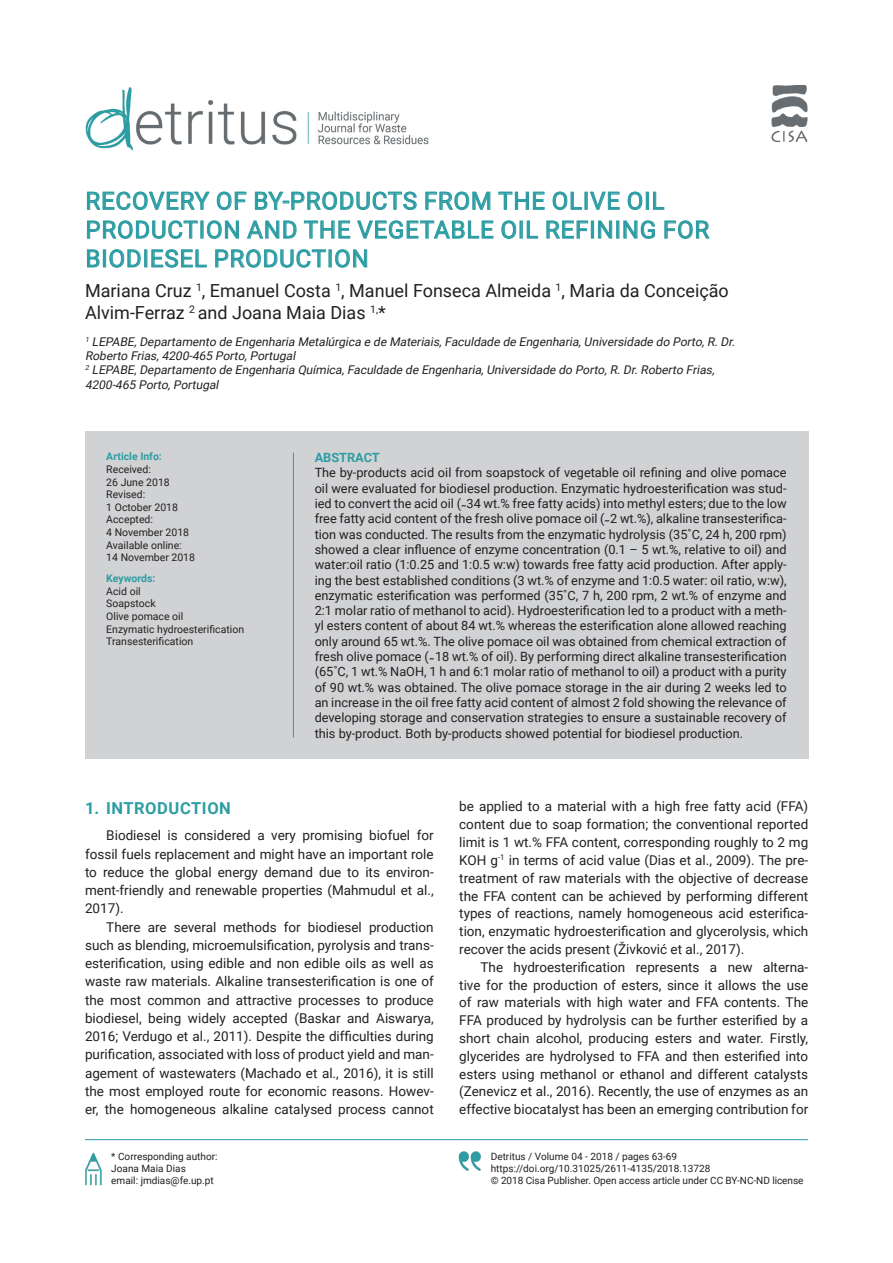
<style>
.page{position:relative;width:893px;height:1263px;background:#fff}
.page>*{position:absolute;margin:0;border:0;box-sizing:border-box;transform-origin:0 0}
.Stile_Titolo_articol{font:24px "Roboto";letter-spacing:.035em;color:#2d9da3}
.Autori{font:18px "Roboto";color:#231f20}
.t1{font:700 16.5px "Roboto";letter-spacing:.035em;color:#2d9da3}
.t2{font:13.5px/17.9px "Roboto";color:#231f20;text-align:justify}
.t3{font:12.75px/15.3px "Roboto";color:#231f20;text-align:justify}
.Nessuno{font:700 12.75px "Roboto";color:#2d9da3}
.Autori-2{font:italic 12px "Roboto";color:#231f20}
.t4{font:10.5px "Roboto";color:#231f20}
.t5{font:700 10.5px "Roboto";color:#2d9da3}
.t6{font:10.05px/12px "Roboto";color:#231f20}
.s1{font-family:"Arial"}
</style>
<div class="page">
<img style="left:771px;top:85px;width:37px;height:57px">
<img style="left:85px;top:87px;width:344px;height:64px">
<hr style="left:85px;top:1139px;width:723px;height:1px;background:#2d9da3">
<img style="left:458px;top:1151px;width:23px;height:20px">
<img style="left:85px;top:1152px;width:17px;height:34px">
<svg style="left:87px;top:192px;width:123px;height:18px"></svg>
<svg style="left:217px;top:192px;width:29px;height:18px"></svg>
<svg style="left:255px;top:192px;width:162px;height:18px"></svg>
<svg style="left:425px;top:192px;width:65px;height:18px"></svg>
<svg style="left:498px;top:192px;width:47px;height:18px"></svg>
<svg style="left:553px;top:192px;width:67px;height:18px"></svg>
<svg style="left:628px;top:192px;width:14px;height:18px"></svg>
<div style="left:646px;top:192px;width:3px;height:18px;border:1px solid #2d9da3"></div>
<svg style="left:653px;top:192px;width:11px;height:18px"></svg>
<svg style="left:87px;top:220px;width:152px;height:19px"></svg>
<svg style="left:247px;top:221px;width:49px;height:18px"></svg>
<svg style="left:304px;top:221px;width:46px;height:18px"></svg>
<svg style="left:357px;top:220px;width:136px;height:19px"></svg>
<svg style="left:502px;top:220px;width:14px;height:19px"></svg>
<div style="left:520px;top:221px;width:3px;height:17px;border:1px solid #2d9da3"></div>
<svg style="left:527px;top:221px;width:11px;height:18px"></svg>
<svg style="left:547px;top:221px;width:41px;height:18px"></svg>
<div style="left:591px;top:221px;width:3px;height:17px;border:1px solid #2d9da3"></div>
<svg style="left:598px;top:221px;width:14px;height:18px"></svg>
<div style="left:616px;top:221px;width:3px;height:17px;border:1px solid #2d9da3"></div>
<svg style="left:623px;top:220px;width:32px;height:19px"></svg>
<svg style="left:665px;top:220px;width:44px;height:19px"></svg>
<svg style="left:87px;top:249px;width:12px;height:18px"></svg>
<div style="left:103px;top:250px;width:3px;height:17px;border:1px solid #2d9da3"></div>
<svg style="left:110px;top:249px;width:31px;height:19px"></svg>
<div style="left:144px;top:250px;width:3px;height:17px;border:1px solid #2d9da3"></div>
<svg style="left:151px;top:249px;width:56px;height:19px"></svg>
<svg style="left:215px;top:249px;width:152px;height:19px"></svg>
<div style="left:85px;top:431px;width:723px;height:328px;background:#d1d2d4"></div>
<hr style="left:293px;top:453px;width:1px;height:284px;background:#2d9da3">
<p class="Stile_Titolo_articol" style="left:85px;top:184px;width:580px">RECOVERY OF BY-PRODUCTS FROM THE OLIVE OIL</p>
<p class="Stile_Titolo_articol" style="left:85px;top:213px;width:625px">PRODUCTION AND THE VEGETABLE OIL REFINING FOR</p>
<p class="Stile_Titolo_articol" style="left:85px;top:242px;width:285px">BIODIESEL PRODUCTION</p>
<p class="Autori" style="left:85px;top:278px;width:645px">Mariana Cruz <sup>1</sup>, Emanuel Costa <sup>1</sup>, Manuel Fonseca Almeida <sup>1</sup>, Maria da Conceição</p>
<p class="Autori" style="left:85px;top:300px;width:302px">Alvim-Ferraz <sup>2</sup> and Joana Maia Dias <sup>1,</sup>*</p>
<p class="Autori-2" style="left:85px;top:333px;width:654px"><sup>1</sup> LEPABE,Departamento de Engenharia Metalúrgica e de Materiais,Faculdade de Engenharia,Universidade do Porto,R.Dr.</p>
<p class="Autori-2" style="left:85px;top:347px;width:215px">Roberto Frias,4200-465 Porto,Portugal</p>
<p class="Autori-2" style="left:85px;top:362px;width:634px"><sup>2</sup> LEPABE,Departamento de Engenharia Química,Faculdade de Engenharia,Universidade do Porto,R.Dr.Roberto Frias,</p>
<p class="Autori-2" style="left:85px;top:376px;width:138px">4200-465 Porto,Portugal</p>
<p class="t5" style="left:106px;top:449px;width:57px">Article Info:</p>
<p class="t4" style="left:106px;top:462px;width:46px">Received:</p>
<p class="t4" style="left:106px;top:475px;width:65px">26 June 2018</p>
<p class="t4" style="left:106px;top:487px;width:41px">Revised:</p>
<p class="t4" style="left:106px;top:500px;width:73px">1 October 2018</p>
<p class="t4" style="left:106px;top:512px;width:48px">Accepted:</p>
<p class="t4" style="left:106px;top:525px;width:84px">4 November 2018</p>
<p class="t4" style="left:106px;top:538px;width:77px">Available online:</p>
<p class="t4" style="left:106px;top:550px;width:90px">14 November 2018</p>
<p class="t5" style="left:106px;top:571px;width:51px">Keywords:</p>
<p class="t4" style="left:106px;top:584px;width:36px">Acid oil</p>
<p class="t4" style="left:106px;top:596px;width:51px">Soapstock</p>
<p class="t4" style="left:106px;top:609px;width:79px">Olive pomace oil</p>
<p class="t4" style="left:106px;top:622px;width:139px">Enzymatic hydroesterification</p>
<p class="t4" style="left:106px;top:634px;width:89px">Transesterification</p>
<p class="Nessuno" style="left:315px;top:449px;width:67px">ABSTRACT</p>
<p class="t3" style="left:315px;top:465px;width:473px">The by-products acid oil from soapstock of vegetable oil refining and olive pomace oil were evaluated for biodiesel production. Enzymatic hydroesterification was stud&shy;ied to convert the acid oil ( <span class="s1">̴</span>34 wt.% free fatty acids) into methyl esters; due to the low free fatty acid content of the fresh olive pomace oil ( <span class="s1">̴</span>2 wt.%), alkaline transesterifica&shy;tion was conducted. The results from the enzymatic hydrolysis (35˚C, 24 h, 200 rpm) showed a clear influence of enzyme concentration (0.1 – 5 wt.%, relative to oil) and water:oil ratio (1:0.25 and 1:0.5 w:w) towards free fatty acid production. After apply&shy;ing the best established conditions (3 wt.% of enzyme and 1:0.5 water: oil ratio, w:w), enzymatic esterification was performed (35˚C, 7 h, 200 rpm, 2 wt.% of enzyme and 2:1 molar ratio of methanol to acid). Hydroesterification led to a product with a meth&shy;yl esters content of about 84 wt.% whereas the esterification alone allowed reaching only around 65 wt.%. The olive pomace oil was obtained from chemical extraction of fresh olive pomace ( <span class="s1">̴</span>18 wt.% of oil). By performing direct alkaline transesterification (65˚C, 1 wt.% NaOH, 1 h and 6:1 molar ratio of methanol to oil) a product with a purity of 90 wt.% was obtained. The olive pomace storage in the air during 2 weeks led to an increase in the oil free fatty acid content of almost 2 fold showing the relevance of developing storage and conservation strategies to ensure a sustainable recovery of this by-product. Both by-products showed potential for biodiesel production.</p>
<p class="t1" style="left:85px;top:796px;width:147px">1. INTRODUCTION</p>
<p class="t2" style="left:85px;top:826px;width:350px;line-height:18.3px;text-indent:21px">Biodiesel is considered a very promising biofuel for fossil fuels replacement and might have an important role to reduce the global energy demand due to its environ&shy;ment-friendly and renewable properties (Mahmudul et al., 2017).</p>
<p class="t2" style="left:85px;top:917px;width:350px;line-height:18.3px;text-indent:21px">There are several methods for biodiesel production such as blending, microemulsification, pyrolysis and trans&shy;esterification, using edible and non edible oils as well as waste raw materials. Alkaline transesterification is one of the most common and attractive processes to produce biodiesel, being widely accepted (Baskar and Aiswarya, 2016; Verdugo et al., 2011). Despite the difficulties during purification, associated with loss of product yield and man&shy;agement of wastewaters (Machado et al., 2016), it is still the most employed route for economic reasons. Howev&shy;er, the homogeneous alkaline catalysed process cannot</p>
<p class="t2" style="left:459px;top:797px;width:351px">be applied to a material with a high free fatty acid (FFA) content due to soap formation; the conventional reported limit is 1 wt.% FFA content, corresponding roughly to 2 mg KOH g<sup>-1</sup> in terms of acid value (Dias et al., 2009). The pre&shy;treatment of raw materials with the objective of decrease the FFA content can be achieved by performing different types of reactions, namely homogeneous acid esterifica&shy;tion, enzymatic hydroesterification and glycerolysis, which recover the acids present (Živković et al., 2017).</p>
<p class="t2" style="left:459px;top:957px;width:351px;text-indent:21px">The hydroesterification represents a new alterna&shy;tive for the production of esters, since it allows the use of raw materials with high water and FFA contents. The FFA produced by hydrolysis can be further esterified by a short chain alcohol, producing esters and water. Firstly, glycerides are hydrolysed to FFA and then esterified into esters using methanol or ethanol and different catalysts (Zenevicz et al., 2016). Recently, the use of enzymes as an effective biocatalyst has been an emerging contribution for</p>
<p class="t6" style="left:111px;top:1150px;width:108px">* Corresponding author:<br>Joana Maia Dias<br>email: jmdias@fe.up.pt</p>
<p class="t6" style="left:491px;top:1150px;width:314px">Detritus / Volume 04 - 2018 / pages 63-69 https://doi.org/10.31025/2611-4135/2018.13728<br>© 2018 Cisa Publisher. Open access article under CC BY-NC-ND license</p>
</div>
